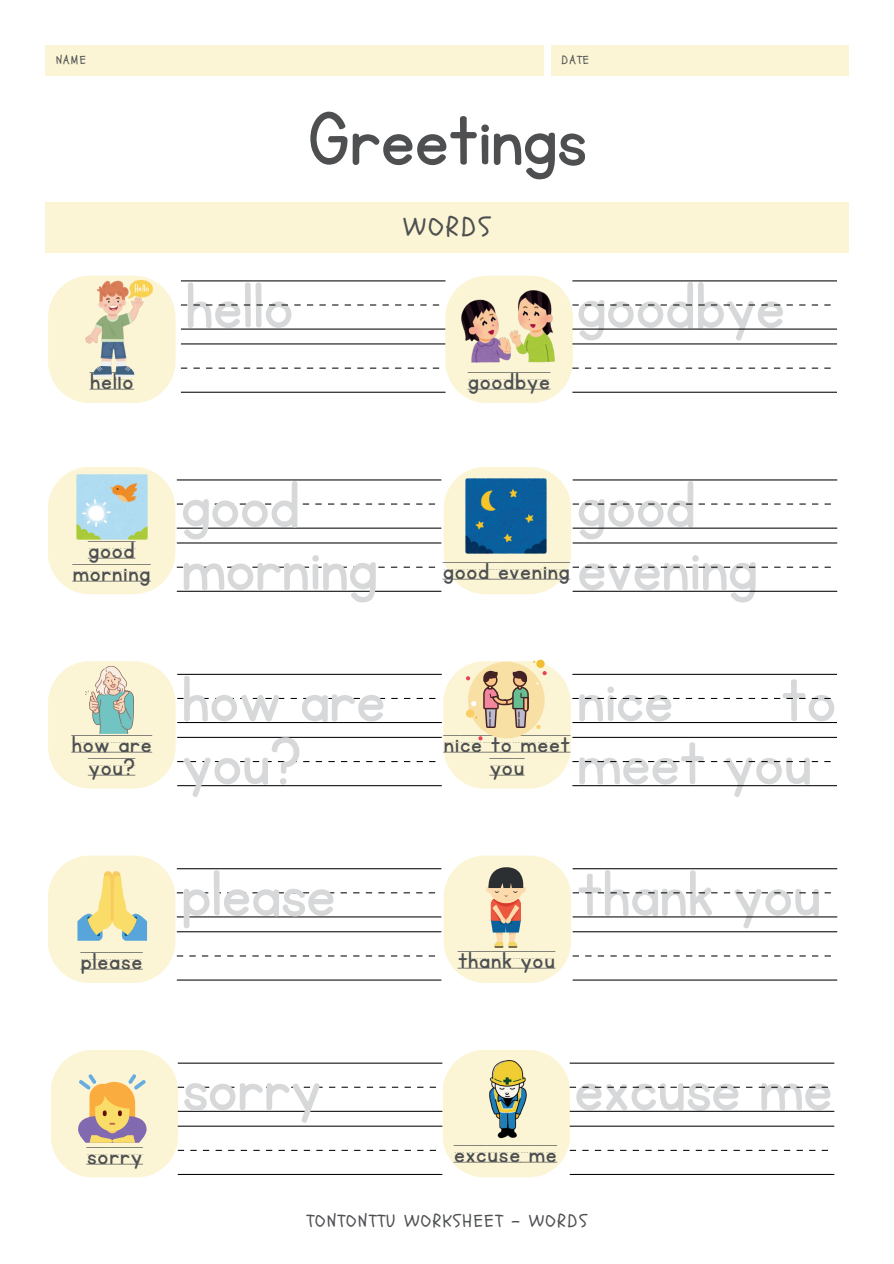
<style>
.page{position:relative;width:894px;height:1264px;background:#fff}
.page>*{position:absolute;margin:0;border:0;box-sizing:border-box;transform-origin:0 0}
.t1{font:87px "KG Primary Penmanship";color:#4d4f51}
.t2{font:75px/63px "KG Primary Penmanship";color:#d7d8d9}
.t3{font:27px/22.5px "KG Primary Penmanship Lined";color:#4d4f51;text-align:center}
.t4{font:27px "Schoolbell";letter-spacing:.1em;color:#4d4f51}
.t5{font:18px "Schoolbell";letter-spacing:.1em;color:#4d4f51}
.t6{font:12px "Schoolbell";letter-spacing:.1em;color:#4d4f51}
</style>
<div class="page">
<div style="left:45px;top:202px;width:803px;height:51px;background:#fbf5d5"></div>
<div style="left:45px;top:45px;width:498px;height:30px;background:#fbf5d5"></div>
<div style="left:551px;top:45px;width:297px;height:30px;background:#fbf5d5"></div>
<hr style="left:569px;top:1062px;width:265px;height:1px;background:#000">
<hr style="left:569px;top:1125px;width:265px;height:1px;background:#000">
<hr style="left:569px;top:1188px;width:265px;height:1px;background:#000">
<hr style="left:569px;top:1251px;width:265px;height:1px;background:#000">
<hr style="left:569px;top:1110px;width:265px;height:1px;background:#000">
<hr style="left:569px;top:1173px;width:265px;height:1px;background:#000">
<hr style="left:569px;top:1236px;width:265px;height:1px;background:#000">
<hr style="left:569px;top:1263px;width:265px;height:1px;background:#000">
<svg style="left:442px;top:1050px;width:385px;height:128px"></svg>
<hr style="left:178px;top:1062px;width:264px;height:1px;background:#000">
<hr style="left:178px;top:1125px;width:264px;height:1px;background:#000">
<hr style="left:178px;top:1188px;width:264px;height:1px;background:#000">
<hr style="left:178px;top:1251px;width:264px;height:1px;background:#000">
<hr style="left:178px;top:1110px;width:264px;height:1px;background:#000">
<hr style="left:178px;top:1173px;width:264px;height:1px;background:#000">
<hr style="left:178px;top:1236px;width:264px;height:1px;background:#000">
<hr style="left:178px;top:1263px;width:264px;height:1px;background:#000">
<svg style="left:48px;top:276px;width:127px;height:127px;background:#fbf6db"></svg>
<hr style="left:181px;top:280px;width:264px;height:1px;background:#000">
<hr style="left:181px;top:343px;width:264px;height:1px;background:#000">
<hr style="left:181px;top:406px;width:264px;height:1px;background:#000">
<hr style="left:181px;top:469px;width:264px;height:1px;background:#000">
<hr style="left:181px;top:328px;width:264px;height:1px;background:#000">
<hr style="left:181px;top:392px;width:264px;height:1px;background:#000">
<hr style="left:181px;top:455px;width:264px;height:1px;background:#000">
<hr style="left:181px;top:518px;width:264px;height:1px;background:#000">
<svg style="left:181px;top:304px;width:258px;height:89px"></svg>
<hr style="left:572px;top:280px;width:264px;height:1px;background:#000">
<hr style="left:572px;top:343px;width:264px;height:1px;background:#000">
<hr style="left:572px;top:406px;width:264px;height:1px;background:#000">
<hr style="left:572px;top:469px;width:264px;height:1px;background:#000">
<hr style="left:572px;top:328px;width:264px;height:1px;background:#000">
<hr style="left:572px;top:392px;width:264px;height:1px;background:#000">
<hr style="left:572px;top:455px;width:264px;height:1px;background:#000">
<hr style="left:572px;top:518px;width:264px;height:1px;background:#000">
<svg style="left:445px;top:276px;width:385px;height:127px"></svg>
<hr style="left:177px;top:479px;width:264px;height:1px;background:#000">
<hr style="left:177px;top:542px;width:264px;height:1px;background:#000">
<hr style="left:177px;top:605px;width:264px;height:1px;background:#000">
<hr style="left:177px;top:668px;width:264px;height:1px;background:#000">
<hr style="left:177px;top:527px;width:264px;height:1px;background:#000">
<hr style="left:177px;top:590px;width:264px;height:2px;background:#000">
<hr style="left:177px;top:653px;width:264px;height:1px;background:#000">
<hr style="left:177px;top:717px;width:264px;height:1px;background:#000">
<svg style="left:48px;top:467px;width:387px;height:128px"></svg>
<hr style="left:572px;top:479px;width:265px;height:1px;background:#000">
<hr style="left:572px;top:542px;width:265px;height:1px;background:#000">
<hr style="left:572px;top:605px;width:265px;height:1px;background:#000">
<hr style="left:572px;top:668px;width:265px;height:1px;background:#000">
<hr style="left:572px;top:527px;width:265px;height:1px;background:#000">
<hr style="left:572px;top:590px;width:265px;height:2px;background:#000">
<hr style="left:572px;top:653px;width:265px;height:1px;background:#000">
<hr style="left:572px;top:717px;width:265px;height:1px;background:#000">
<svg style="left:443px;top:467px;width:387px;height:128px"></svg>
<hr style="left:177px;top:674px;width:264px;height:1px;background:#000">
<hr style="left:177px;top:737px;width:264px;height:1px;background:#000">
<hr style="left:177px;top:800px;width:264px;height:1px;background:#000">
<hr style="left:177px;top:863px;width:264px;height:1px;background:#000">
<hr style="left:177px;top:722px;width:264px;height:1px;background:#000">
<hr style="left:177px;top:785px;width:264px;height:1px;background:#000">
<hr style="left:177px;top:848px;width:264px;height:1px;background:#000">
<hr style="left:177px;top:911px;width:264px;height:1px;background:#000">
<svg style="left:48px;top:661px;width:387px;height:128px"></svg>
<hr style="left:572px;top:674px;width:264px;height:1px;background:#000">
<hr style="left:572px;top:737px;width:264px;height:1px;background:#000">
<hr style="left:572px;top:800px;width:264px;height:1px;background:#000">
<hr style="left:572px;top:863px;width:264px;height:1px;background:#000">
<hr style="left:572px;top:722px;width:264px;height:1px;background:#000">
<hr style="left:572px;top:785px;width:264px;height:1px;background:#000">
<hr style="left:572px;top:848px;width:264px;height:1px;background:#000">
<hr style="left:572px;top:911px;width:264px;height:1px;background:#000">
<hr style="left:177px;top:868px;width:264px;height:1px;background:#000">
<hr style="left:177px;top:931px;width:264px;height:1px;background:#000">
<hr style="left:177px;top:994px;width:264px;height:1px;background:#000">
<hr style="left:177px;top:1057px;width:264px;height:1px;background:#000">
<hr style="left:177px;top:916px;width:264px;height:1px;background:#000">
<hr style="left:177px;top:979px;width:264px;height:1px;background:#000">
<hr style="left:177px;top:1042px;width:264px;height:1px;background:#000">
<hr style="left:177px;top:1105px;width:264px;height:1px;background:#000">
<hr style="left:572px;top:868px;width:265px;height:1px;background:#000">
<hr style="left:572px;top:931px;width:265px;height:1px;background:#000">
<hr style="left:572px;top:994px;width:265px;height:1px;background:#000">
<hr style="left:572px;top:1057px;width:265px;height:1px;background:#000">
<hr style="left:572px;top:916px;width:265px;height:1px;background:#000">
<hr style="left:572px;top:979px;width:265px;height:1px;background:#000">
<hr style="left:572px;top:1042px;width:265px;height:1px;background:#000">
<hr style="left:572px;top:1105px;width:265px;height:1px;background:#000">
<img style="left:85px;top:281px;width:68px;height:95px">
<img style="left:76px;top:474px;width:71px;height:65px">
<img style="left:465px;top:478px;width:81px;height:75px">
<img style="left:461px;top:291px;width:93px;height:72px">
<img style="left:85px;top:666px;width:48px;height:67px">
<svg style="left:443px;top:659px;width:387px;height:130px"></svg>
<svg style="left:48px;top:855px;width:387px;height:128px"></svg>
<hr style="left:111px;top:875px;width:3px;height:46px;background:#f8cc5f">
<svg style="left:443px;top:855px;width:387px;height:128px"></svg>
<svg style="left:51px;top:1050px;width:385px;height:128px"></svg>
<img style="left:484px;top:1053px;width:48px;height:89px">
<p class="t6" style="left:56px;top:52px;width:31px">NAME</p>
<p class="t6" style="left:561px;top:52px;width:29px">DATE</p>
<h1 class="t1" style="left:307px;top:97px;width:281px">Greetings</h1>
<p class="t3" style="left:90px;top:370px;width:46px">HELLO</p>
<h2 class="t2" style="left:185px;top:276px;width:109px">hello</h2>
<p class="t4" style="left:403px;top:209px;width:88px">WORDS</p>
<p class="t3" style="left:468px;top:370px;width:84px">GOODBYE</p>
<h2 class="t2" style="left:577px;top:276px;width:209px">goodbye</h2>
<p class="t3" style="left:73px;top:539px;width:79px">GOOD<br>MORNING</p>
<p class="t3" style="left:72px;top:733px;width:82px">HOW ARE<br>YOU?</p>
<h2 class="t2" style="left:181px;top:475px;width:197px">good morning</h2>
<h2 class="t2" style="left:577px;top:475px;width:181px">good evening</h2>
<p class="t3" style="left:443px;top:559px;width:128px">GOOD EVENING</p>
<h2 class="t2" style="left:182px;top:669px;width:205px">how are you?</h2>
<p class="t3" style="left:443px;top:733px;width:128px">NICE TO MEET<br>YOU</p>
<h2 class="t2" style="left:577px;top:669px;width:261px;text-indent:204px">to meet you</h2>
<h2 class="t2" style="left:577px;top:669px;width:98px">nice</h2>
<h2 class="t2" style="left:181px;top:864px;width:155px">please</h2>
<h2 class="t2" style="left:577px;top:864px;width:245px">thank you</h2>
<p class="t3" style="left:80px;top:950px;width:64px">PLEASE</p>
<p class="t3" style="left:457px;top:948px;width:99px">THANK YOU</p>
<h2 class="t2" style="left:182px;top:1058px;width:140px">sorry</h2>
<h2 class="t2" style="left:574px;top:1058px;width:259px">excuse me</h2>
<p class="t3" style="left:86px;top:1144px;width:57px">SORRY</p>
<p class="t3" style="left:454px;top:1142px;width:105px">EXCUSE ME</p>
<p class="t5" style="left:307px;top:1209px;width:281px">TONTONTTU WORKSHEET - WORDS</p>
</div>
